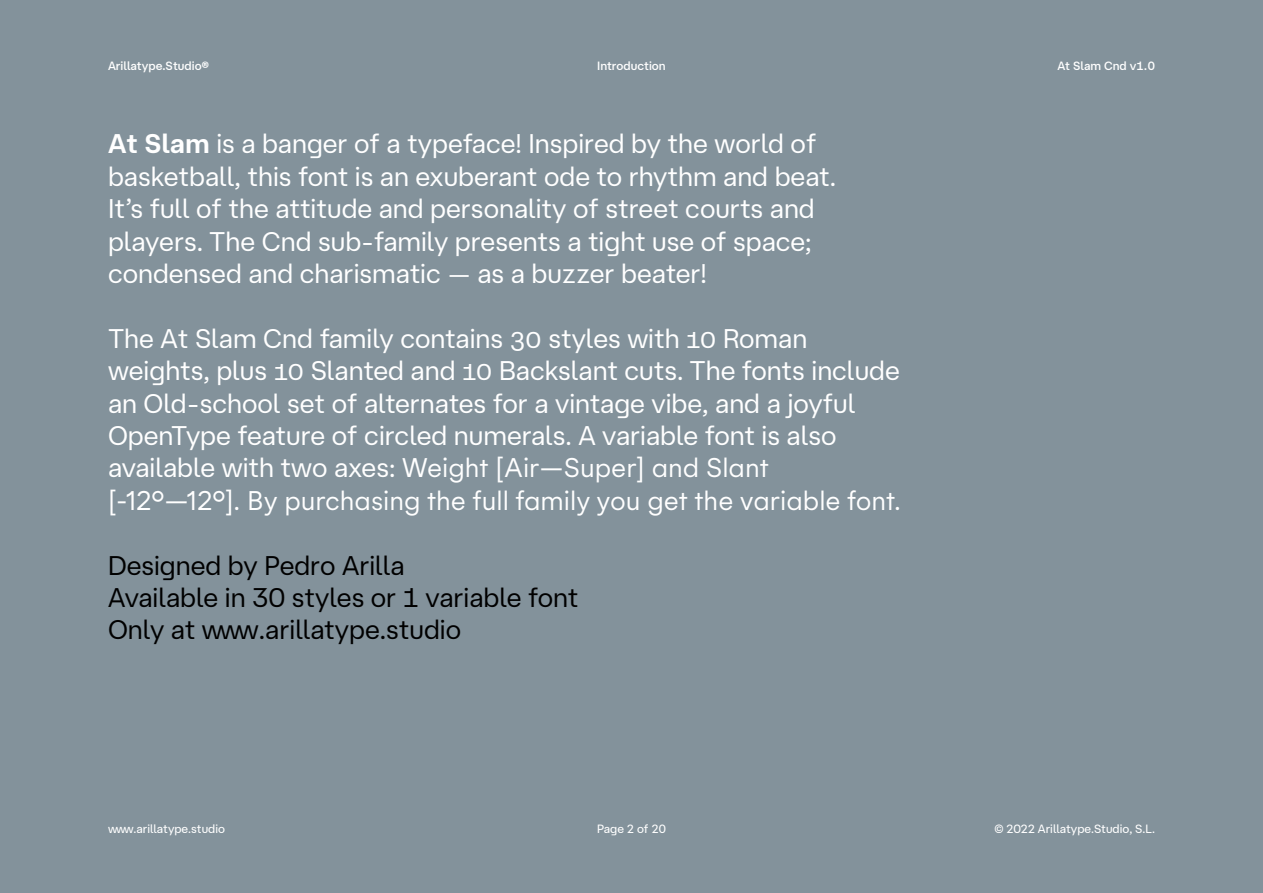
<style>
.page{position:relative;width:1263px;height:893px;background:#83929b}
.page>*{position:absolute;margin:0;border:0;box-sizing:border-box;transform-origin:0 0}
.t1{font:27px/32.4px "At Hauss Std Retina";color:#fff}
.t2{font:27px "At Hauss Std Retina";color:#000}
.t3{font:12px "At Hauss Std";color:#fff}
.t4{font:500 12px "At Hauss Std";color:#fff}
.s1{font-family:"At Hauss Std";font-weight:600}
.s2{font-family:"At Geodesic Retina"}
</style>
<div class="page">
<p class="t4" style="left:108px;top:58px;width:103px">Arillatype.Studio®</p>
<p class="t4" style="left:1057px;top:58px;width:99px">At Slam Cnd v1.0</p>
<p class="t4" style="left:597px;top:58px;width:70px">Introduction</p>
<p class="t1" style="left:108px;top:128px;width:730px"><span class="s1">At Slam</span> is a banger of a typeface! Inspired by the world of basketball, this font is an exuberant ode to rhythm and beat.<br>It’s full of the attitude and personality of street courts and players. The Cnd sub-family presents a tight use of space; condensed and charismatic — as a buzzer beater!</p>
<p class="t1" style="left:108px;top:322px;width:794px">The At Slam Cnd family contains 30 styles with 10 Roman weights, plus 10 Slanted and 10 Backslant cuts. The fonts include an Old-school set of alternates for a vintage vibe, and a joyful OpenType feature of circled numerals. A variable font is also available with two axes: <span class="s2">Weight [Air—Super] and Slant [-12°—12°]. By purchasing the full family you get the variable font.</span></p>
<p class="t2" style="left:108px;top:549px;width:298px">Designed by Pedro Arilla</p>
<p class="t2" style="left:108px;top:581px;width:472px">Available in 30 styles or 1 variable font</p>
<p class="t2" style="left:108px;top:613px;width:355px">Only at www.arillatype.studio</p>
<p class="t3" style="left:108px;top:822px;width:118px">www.arillatype.studio</p>
<p class="t3" style="left:597px;top:822px;width:70px">Page 2 of 20</p>
<p class="t3" style="left:994px;top:822px;width:162px">© 2022 Arillatype.Studio, S.L.</p>
</div>
